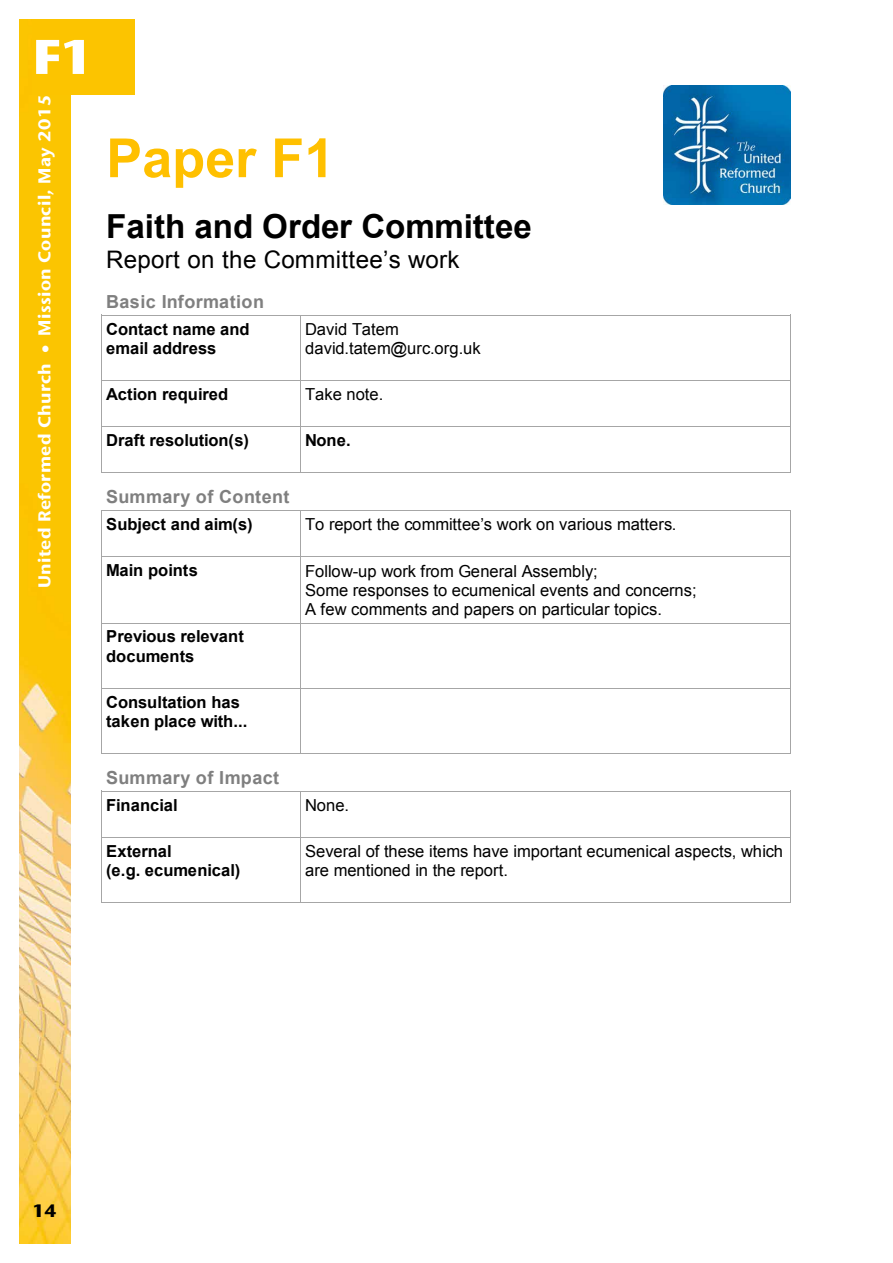
<style>
.page{position:relative;width:893px;height:1263px;background:#fff}
.page>*{position:absolute;margin:0;border:0;box-sizing:border-box;transform-origin:0 0}
.t1{font:700 54px "Arial";color:#ffc000}
.t2{font:800 48.6px "Stone Sans IIITC Std";color:#fff;scale:1.11 1}
.t3{font:700 33.15px "Arial";color:#000}
.t4{font:24.15px "Arial";letter-spacing:.01em;color:#000}
.t5{font:700 18px "Arial";letter-spacing:.025em;color:#7f7f7f}
.t6{font:800 18px "Stone Sans IIITC Std";color:#000}
.t7{font:700 17.1px "Stone Sans IIITC Std";letter-spacing:.02em;color:#fff;scale:1.05 1}
.t8{font:16.5px/19px "Arial";color:#000}
.t9{font:700 16.5px/19px "Arial";color:#000}
</style>
<div class="page">
<hr style="left:102px;top:315px;width:198px;height:1px;background:#a6a6a6">
<hr style="left:301px;top:315px;width:489px;height:1px;background:#a6a6a6">
<hr style="left:102px;top:320px;width:1px;height:60px;background:#a6a6a6">
<hr style="left:300px;top:320px;width:1px;height:60px;background:#a6a6a6">
<hr style="left:790px;top:320px;width:1px;height:60px;background:#a6a6a6">
<hr style="left:102px;top:380px;width:198px;height:1px;background:#a6a6a6">
<hr style="left:301px;top:380px;width:489px;height:1px;background:#a6a6a6">
<hr style="left:102px;top:385px;width:1px;height:41px;background:#a6a6a6">
<hr style="left:300px;top:385px;width:1px;height:41px;background:#a6a6a6">
<hr style="left:790px;top:385px;width:1px;height:41px;background:#a6a6a6">
<hr style="left:102px;top:426px;width:198px;height:1px;background:#a6a6a6">
<hr style="left:301px;top:426px;width:489px;height:1px;background:#a6a6a6">
<hr style="left:102px;top:431px;width:1px;height:41px;background:#a6a6a6">
<hr style="left:102px;top:472px;width:198px;height:1px;background:#a6a6a6">
<hr style="left:300px;top:431px;width:1px;height:41px;background:#a6a6a6">
<hr style="left:301px;top:472px;width:489px;height:1px;background:#a6a6a6">
<hr style="left:790px;top:431px;width:1px;height:41px;background:#a6a6a6">
<hr style="left:102px;top:510px;width:198px;height:1px;background:#a6a6a6">
<hr style="left:301px;top:510px;width:489px;height:1px;background:#a6a6a6">
<hr style="left:102px;top:515px;width:1px;height:41px;background:#a6a6a6">
<hr style="left:300px;top:515px;width:1px;height:41px;background:#a6a6a6">
<hr style="left:790px;top:515px;width:1px;height:41px;background:#a6a6a6">
<hr style="left:102px;top:556px;width:198px;height:1px;background:#a6a6a6">
<hr style="left:301px;top:556px;width:489px;height:1px;background:#a6a6a6">
<hr style="left:102px;top:561px;width:1px;height:62px;background:#a6a6a6">
<hr style="left:300px;top:561px;width:1px;height:62px;background:#a6a6a6">
<hr style="left:790px;top:561px;width:1px;height:62px;background:#a6a6a6">
<hr style="left:102px;top:623px;width:198px;height:1px;background:#a6a6a6">
<hr style="left:301px;top:623px;width:489px;height:1px;background:#a6a6a6">
<hr style="left:102px;top:628px;width:1px;height:60px;background:#a6a6a6">
<hr style="left:300px;top:628px;width:1px;height:60px;background:#a6a6a6">
<hr style="left:790px;top:628px;width:1px;height:60px;background:#a6a6a6">
<hr style="left:102px;top:688px;width:198px;height:1px;background:#a6a6a6">
<hr style="left:301px;top:688px;width:489px;height:1px;background:#a6a6a6">
<hr style="left:102px;top:693px;width:1px;height:60px;background:#a6a6a6">
<hr style="left:102px;top:753px;width:198px;height:1px;background:#a6a6a6">
<hr style="left:300px;top:693px;width:1px;height:60px;background:#a6a6a6">
<hr style="left:301px;top:753px;width:489px;height:1px;background:#a6a6a6">
<hr style="left:790px;top:693px;width:1px;height:60px;background:#a6a6a6">
<hr style="left:102px;top:791px;width:198px;height:1px;background:#a6a6a6">
<hr style="left:301px;top:791px;width:489px;height:1px;background:#a6a6a6">
<hr style="left:102px;top:796px;width:1px;height:41px;background:#a6a6a6">
<hr style="left:300px;top:796px;width:1px;height:41px;background:#a6a6a6">
<hr style="left:790px;top:796px;width:1px;height:41px;background:#a6a6a6">
<hr style="left:102px;top:837px;width:198px;height:1px;background:#a6a6a6">
<hr style="left:301px;top:837px;width:489px;height:1px;background:#a6a6a6">
<hr style="left:102px;top:842px;width:1px;height:60px;background:#a6a6a6">
<hr style="left:102px;top:902px;width:198px;height:1px;background:#a6a6a6">
<hr style="left:300px;top:842px;width:1px;height:60px;background:#a6a6a6">
<hr style="left:301px;top:902px;width:489px;height:1px;background:#a6a6a6">
<hr style="left:790px;top:842px;width:1px;height:60px;background:#a6a6a6">
<img style="left:19px;top:19px;width:51px;height:1225px">
<div style="left:32px;top:19px;width:102px;height:76px;background:#fcc400"></div>
<img style="left:664px;top:85px;width:127px;height:119px">
<h2 class="t2" style="left:32px;top:25px;width:58px">F1</h2>
<p class="t7" style="left:34px;top:588px;width:472px;rotate:-90deg">United Reformed Church • Mission Council, May 2015</p>
<h1 class="t1" style="left:106px;top:122px;width:230px">Paper F1</h1>
<h3 class="t3" style="left:106px;top:204px;width:427px">Faith and Order Committee</h3>
<h3 class="t4" style="left:106px;top:243px;width:355px">Report on the Committee’s work</h3>
<p class="t5" style="left:106px;top:289px;width:159px">Basic Information</p>
<p class="t9" style="left:106px;top:320px;width:145px">Contact name and email address</p>
<p class="t8" style="left:305px;top:320px;width:177px">David Tatem david.tatem@urc.org.uk</p>
<p class="t9" style="left:106px;top:385px;width:124px">Action required</p>
<p class="t8" style="left:305px;top:385px;width:80px">Take note.</p>
<p class="t9" style="left:106px;top:431px;width:144px">Draft resolution(s)</p>
<p class="t9" style="left:305px;top:431px;width:47px">None.</p>
<p class="t5" style="left:106px;top:485px;width:185px">Summary of Content</p>
<p class="t9" style="left:106px;top:515px;width:148px">Subject and aim(s)</p>
<p class="t8" style="left:305px;top:515px;width:373px">To report the committee’s work on various matters.</p>
<p class="t9" style="left:106px;top:561px;width:93px">Main points</p>
<p class="t8" style="left:305px;top:561px;width:393px">Follow-up work from General Assembly;<br>Some responses to ecumenical events and concerns;<br>A few comments and papers on particular topics.</p>
<p class="t9" style="left:106px;top:628px;width:139px">Previous relevant documents</p>
<p class="t9" style="left:106px;top:693px;width:143px">Consultation has taken place with...</p>
<p class="t5" style="left:106px;top:766px;width:175px">Summary of Impact</p>
<p class="t9" style="left:106px;top:796px;width:73px">Financial</p>
<p class="t8" style="left:305px;top:796px;width:46px">None.</p>
<p class="t9" style="left:106px;top:842px;width:136px">External<br>(e.g. ecumenical)</p>
<p class="t8" style="left:305px;top:842px;width:480px">Several of these items have important ecumenical aspects, which are mentioned in the report.</p>
<p class="t6" style="left:33px;top:1199px;width:26px">14</p>
</div>
